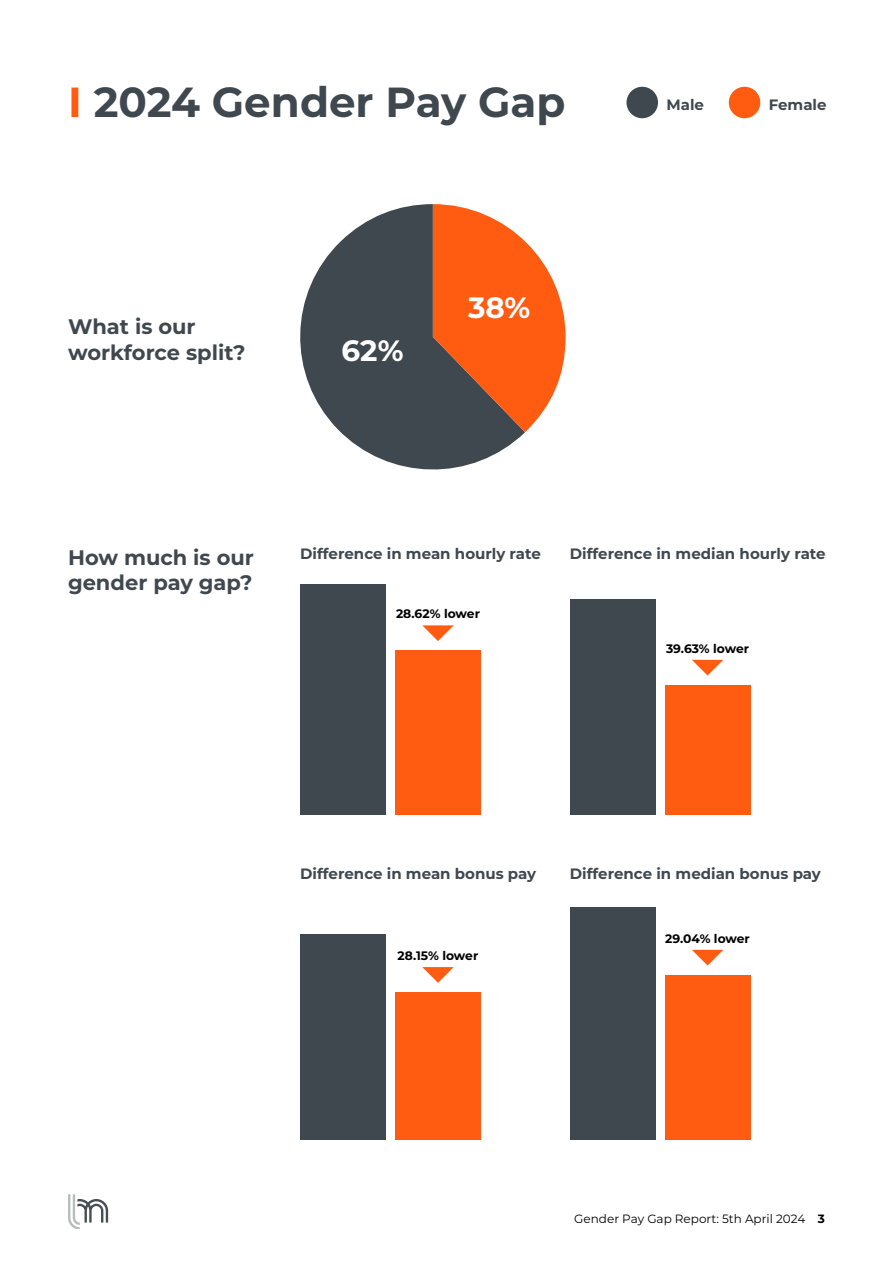
<style>
.page{position:relative;width:893px;height:1263px;background:#fff}
.page>*{position:absolute;margin:0;border:0;box-sizing:border-box;transform-origin:0 0}
.t1{font:700 42px "Montserrat";color:#40484f}
.t2{font:700 29.4px "Montserrat";color:#fff}
.t3{font:700 21px/25.5px "Montserrat";color:#40484f}
.t4{font:700 15px "Montserrat";color:#40484f}
.t5{font:700 12.3px "Montserrat";color:#000}
.t6{font:12px "Montserrat";color:#000}
.s1{color:#ff5c11}
.s2{font-weight:700}
</style>
<div class="page">
<svg style="left:68px;top:1195px;width:40px;height:34px"></svg>
<div style="left:665px;top:975px;width:85px;height:165px;background:#ff5c11"></div>
<div style="left:570px;top:907px;width:85px;height:233px;background:#40484f"></div>
<svg style="left:692px;top:950px;width:31px;height:15px"></svg>
<div style="left:395px;top:992px;width:86px;height:148px;background:#ff5c11"></div>
<div style="left:300px;top:934px;width:86px;height:206px;background:#40484f"></div>
<svg style="left:422px;top:967px;width:32px;height:16px"></svg>
<svg style="left:300px;top:204px;width:225px;height:265px;fill:#40484f"></svg>
<svg style="left:433px;top:204px;width:133px;height:228px"></svg>
<div style="left:395px;top:650px;width:86px;height:165px;background:#ff5c11"></div>
<div style="left:300px;top:584px;width:86px;height:231px;background:#40484f"></div>
<svg style="left:422px;top:625px;width:32px;height:16px"></svg>
<svg style="left:692px;top:660px;width:31px;height:15px"></svg>
<div style="left:665px;top:685px;width:85px;height:130px;background:#ff5c11"></div>
<div style="left:570px;top:600px;width:85px;height:215px;background:#40484f"></div>
<div style="left:626px;top:87px;width:32px;height:31px;background:#40484f;border-radius:50%"></div>
<div style="left:729px;top:87px;width:31px;height:31px;background:#ff5c11;border-radius:50%"></div>
<h1 class="t1" style="left:68px;top:72px;width:499px"><span class="s1">I</span> 2024 Gender Pay Gap</h1>
<h3 class="t3" style="left:68px;top:313px;width:179px">What is our workforce split?</h3>
<h2 class="t2" style="left:341px;top:329px;width:64px">62%</h2>
<h2 class="t2" style="left:468px;top:287px;width:64px">38%</h2>
<p class="t4" style="left:666px;top:94px;width:39px">Male</p>
<p class="t4" style="left:769px;top:94px;width:59px">Female</p>
<h3 class="t3" style="left:68px;top:543px;width:187px">How much is our gender pay gap?</h3>
<p class="t4" style="left:300px;top:543px;width:242px">Difference in mean hourly rate</p>
<p class="t5" style="left:396px;top:605px;width:85px">28.62% lower</p>
<p class="t4" style="left:570px;top:543px;width:257px">Difference in median hourly rate</p>
<p class="t5" style="left:666px;top:640px;width:85px">39.63% lower</p>
<p class="t4" style="left:300px;top:862px;width:237px">Difference in mean bonus pay</p>
<p class="t5" style="left:398px;top:947px;width:82px">28.15% lower</p>
<p class="t4" style="left:570px;top:862px;width:253px">Difference in median bonus pay</p>
<p class="t5" style="left:665px;top:930px;width:86px">29.04% lower</p>
<p class="t6" style="left:574px;top:1210px;width:252px">Gender Pay Gap Report: 5th April 2024 <span class="s2">3</span></p>
</div>
